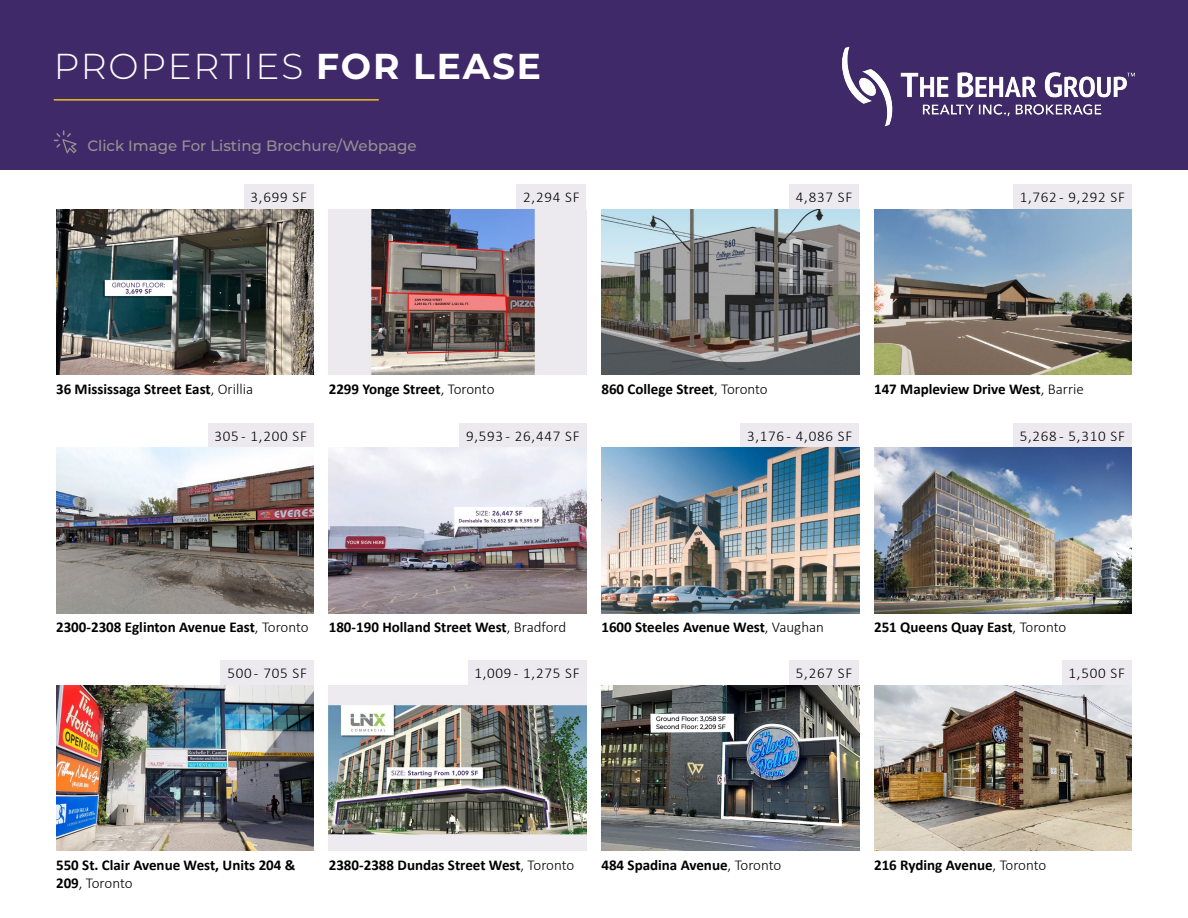
<style>
.page{position:relative;width:1188px;height:918px;background:#fff}
.page>*{position:absolute;margin:0;border:0;box-sizing:border-box;transform-origin:0 0}
.t1{font:300 36px "Montserrat";letter-spacing:.05em;color:#fff}
.t2{font:700 15px/18px "Calibri";color:#000}
.t3{font:300 15px "Calibri";letter-spacing:.05em;color:#000}
.t4{font:500 15px "Montserrat";color:#989190}
.s1{font-weight:700}
.s2{font-weight:300}
</style>
<div class="page">
<div style="left:0;top:0;width:1188px;height:170px;background:#402969"></div>
<svg style="left:54px;top:130px;width:23px;height:24px"></svg>
<img style="left:842px;top:46px;width:293px;height:81px">
<hr style="left:54px;top:99px;width:325px;height:2px;background:#f1be18">
<div style="left:244px;top:184px;width:70px;height:25px;background:#edeaef"></div>
<div style="left:516px;top:184px;width:70px;height:25px;background:#edeaef"></div>
<div style="left:789px;top:184px;width:70px;height:25px;background:#edeaef"></div>
<div style="left:1013px;top:184px;width:119px;height:25px;background:#edeaef"></div>
<div style="left:208px;top:423px;width:106px;height:24px;background:#edeaef"></div>
<div style="left:459px;top:423px;width:127px;height:24px;background:#edeaef"></div>
<div style="left:740px;top:423px;width:119px;height:24px;background:#edeaef"></div>
<div style="left:1013px;top:423px;width:119px;height:24px;background:#edeaef"></div>
<div style="left:221px;top:660px;width:93px;height:25px;background:#edeaef"></div>
<div style="left:468px;top:660px;width:118px;height:25px;background:#edeaef"></div>
<div style="left:789px;top:660px;width:70px;height:25px;background:#edeaef"></div>
<div style="left:1062px;top:660px;width:70px;height:25px;background:#edeaef"></div>
<img style="left:56px;top:209px;width:258px;height:166px">
<img style="left:329px;top:209px;width:257px;height:166px">
<img style="left:601px;top:209px;width:258px;height:166px">
<img style="left:874px;top:209px;width:258px;height:166px">
<img style="left:56px;top:448px;width:258px;height:165px">
<img style="left:329px;top:448px;width:257px;height:165px">
<img style="left:601px;top:448px;width:258px;height:165px">
<img style="left:874px;top:448px;width:258px;height:165px">
<img style="left:56px;top:685px;width:258px;height:166px">
<img style="left:329px;top:685px;width:257px;height:166px">
<img style="left:601px;top:685px;width:258px;height:166px">
<img style="left:874px;top:685px;width:258px;height:166px">
<h1 class="t1" style="left:54px;top:42px;width:489px">PROPERTIES <span class="s1">FOR LEASE</span></h1>
<p class="t4" style="left:87px;top:135px;width:331px">Click Image For Listing Brochure/Webpage</p>
<p class="t3" style="left:251px;top:188px;width:58px">3,699 SF</p>
<p class="t3" style="left:523px;top:188px;width:58px">2,294 SF</p>
<p class="t3" style="left:796px;top:188px;width:58px">4,837 SF</p>
<p class="t3" style="left:1020px;top:188px;width:107px">1,762 - 9,292 SF</p>
<p class="t2" style="left:56px;top:379px;width:199px">36 Mississaga Street East<span class="s2">, Orillia</span></p>
<p class="t2" style="left:329px;top:379px;width:167px">2299 Yonge Street<span class="s2">, Toronto</span></p>
<p class="t2" style="left:601px;top:379px;width:168px">860 College Street<span class="s2">, Toronto</span></p>
<p class="t2" style="left:874px;top:379px;width:211px">147 Mapleview Drive West<span class="s2">, Barrie</span></p>
<p class="t3" style="left:215px;top:426px;width:94px">305 - 1,200 SF</p>
<p class="t3" style="left:466px;top:426px;width:115px">9,593 - 26,447 SF</p>
<p class="t3" style="left:747px;top:426px;width:107px">3,176 - 4,086 SF</p>
<p class="t3" style="left:1020px;top:426px;width:107px">5,268 - 5,310 SF</p>
<p class="t2" style="left:56px;top:617px;width:254px">2300-2308 Eglinton Avenue East<span class="s2">, Toronto</span></p>
<p class="t2" style="left:329px;top:617px;width:239px">180-190 Holland Street West<span class="s2">, Bradford</span></p>
<p class="t2" style="left:601px;top:617px;width:224px">1600 Steeles Avenue West<span class="s2">, Vaughan</span></p>
<p class="t2" style="left:874px;top:617px;width:194px">251 Queens Quay East<span class="s2">, Toronto</span></p>
<p class="t3" style="left:227px;top:664px;width:81px">500 - 705 SF</p>
<p class="t3" style="left:474px;top:664px;width:107px">1,009 - 1,275 SF</p>
<p class="t3" style="left:796px;top:664px;width:58px">5,267 SF</p>
<p class="t3" style="left:1069px;top:664px;width:58px">1,500 SF</p>
<p class="t2" style="left:56px;top:855px;width:241px">550 St. Clair Avenue West, Units 204 &amp;<br>209<span class="s2">, Toronto</span></p>
<p class="t2" style="left:329px;top:855px;width:247px">2380-2388 Dundas Street West<span class="s2">, Toronto</span></p>
<p class="t2" style="left:601px;top:855px;width:181px">484 Spadina Avenue<span class="s2">, Toronto</span></p>
<p class="t2" style="left:874px;top:855px;width:174px">216 Ryding Avenue<span class="s2">, Toronto</span></p>
</div>
